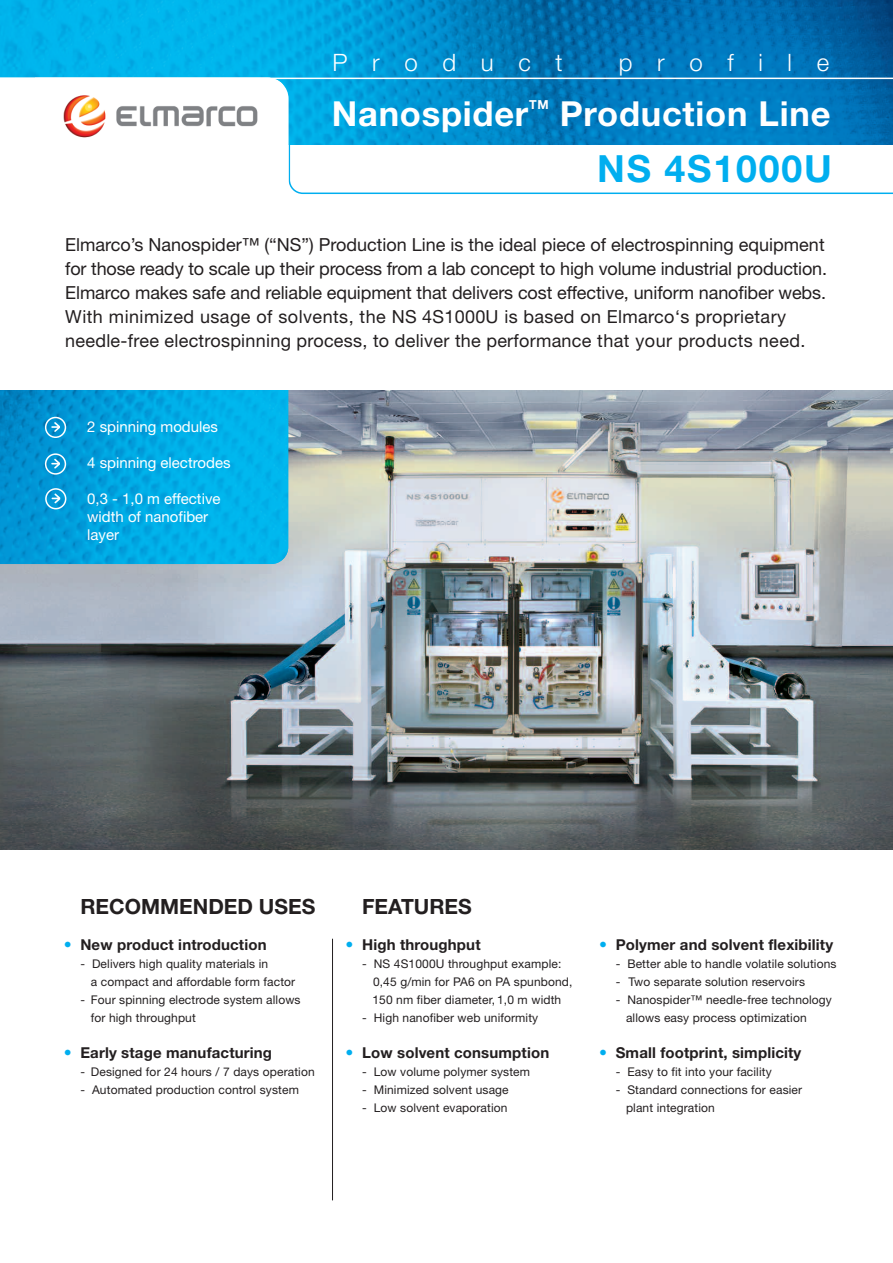
<style>
.page{position:relative;width:893px;height:1263px;background:#fff}
.page>*{position:absolute;margin:0;border:0;box-sizing:border-box;transform-origin:0 0}
.t1{font:700 37.5px "Helvetica Neue OT";letter-spacing:.05em;color:#00aeef}
.t2{font:700 34.5px "Helvetica Neue OT";letter-spacing:.02em;color:#fff}
.t3{font:700 30px "Bauhaus Itc TOT";color:#00aeef}
.t4{font:24px "Helvetica Neue CE Light";letter-spacing:1.03em;color:#fff}
.t5{font:700 21px "Helvetica Neue OT";color:#231f20}
.t6{font:18px/24px "Helvetica Neue OT";color:#231f20}
.t7{font:700 15px "Helvetica Neue OT";letter-spacing:.01em;color:#231f20}
.t8{font:15px/18px "Helvetica Neue OT";color:#fff}
.t9{font:700 12.45px "Helvetica Neue OT";color:#fff}
.t10{font:12px/18px "Helvetica Neue OT";letter-spacing:.01em;color:#231f20}
</style>
<div class="page">
<img style="left:0;top:391px;width:893px;height:458px">
<hr style="left:332px;top:939px;width:1px;height:261px;background:#231f20">
<img style="left:0;top:390px;width:288px;height:174px">
<svg style="left:45px;top:417px;width:21px;height:21px"></svg>
<svg style="left:45px;top:453px;width:21px;height:22px"></svg>
<svg style="left:45px;top:488px;width:21px;height:21px"></svg>
<svg style="left:289px;top:144px;width:604px;height:50px"></svg>
<img style="left:0;top:0;width:893px;height:144px">
<svg style="left:0;top:79px;width:289px;height:104px"></svg>
<img style="left:36px;top:79px;width:247px;height:98px">
<hr style="left:0;top:78px;width:893px;height:1px;background:#fff">
<h3 class="t4" style="left:332px;top:54px;width:232px">Product</h3>
<h3 class="t4" style="left:619px;top:54px;width:212px">profile</h3>
<h2 class="t2" style="left:332px;top:101px;width:198px">Nanospider</h2>
<p class="t9" style="left:529px;top:100px;width:21px">TM</p>
<h2 class="t2" style="left:560px;top:101px;width:272px">Production Line</h2>
<h1 class="t1" style="left:597px;top:155px;width:236px">NS 4S1000U</h1>
<p class="t6" style="left:65px;top:235px;width:763px">Elmarco’s Nanospider™ (“NS”) Production Line is the ideal piece of electrospinning equipment for those ready to scale up their process from a lab concept to high volume industrial production.<br>Elmarco makes safe and reliable equipment that delivers cost effective, uniform nanofiber webs.<br>With minimized usage of solvents, the NS 4S1000U is based on Elmarco‘s proprietary needle-free electrospinning process, to deliver the performance that your products need.</p>
<p class="t8" style="left:87px;top:419px;width:132px">2 spinning modules</p>
<p class="t8" style="left:87px;top:455px;width:145px">4 spinning electrodes</p>
<p class="t8" style="left:87px;top:491px;width:135px">0,3 - 1,0 m effective width of nanofiber layer</p>
<h3 class="t3" style="left:64px;top:919px;width:9px">.</h3>
<h3 class="t3" style="left:64px;top:1027px;width:9px">.</h3>
<h3 class="t5" style="left:80px;top:898px;width:236px">RECOMMENDED USES</h3>
<p class="t7" style="left:80px;top:939px;width:188px">New product introduction</p>
<p class="t10" style="left:91px;top:955px;width:206px;text-indent:-10px">- Delivers high quality materials in<br>a compact and affordable form factor</p>
<p class="t10" style="left:91px;top:991px;width:211px;text-indent:-10px">- Four spinning electrode system allows for high throughput</p>
<p class="t7" style="left:80px;top:1047px;width:193px">Early stage manufacturing</p>
<p class="t10" style="left:80px;top:1063px;width:236px">- Designed for 24 hours / 7 days operation</p>
<p class="t10" style="left:80px;top:1081px;width:220px">- Automated production control system</p>
<h3 class="t3" style="left:345px;top:919px;width:9px">.</h3>
<h3 class="t3" style="left:345px;top:1027px;width:9px">.</h3>
<h3 class="t5" style="left:362px;top:898px;width:111px">FEATURES</h3>
<p class="t7" style="left:362px;top:939px;width:120px">High throughput</p>
<p class="t10" style="left:372px;top:955px;width:201px;text-indent:-10px">- NS 4S1000U throughput example:<br>0,45 g/min for PA6 on PA spunbond,<br>150 nm fiber diameter, 1,0 m width</p>
<p class="t10" style="left:362px;top:1009px;width:178px">- High nanofiber web uniformity</p>
<p class="t7" style="left:362px;top:1047px;width:189px">Low solvent consumption</p>
<p class="t10" style="left:362px;top:1063px;width:169px">- Low volume polymer system</p>
<p class="t10" style="left:362px;top:1081px;width:148px">- Minimized solvent usage</p>
<p class="t10" style="left:362px;top:1099px;width:147px">- Low solvent evaporation</p>
<h3 class="t3" style="left:599px;top:919px;width:9px">.</h3>
<h3 class="t3" style="left:599px;top:1027px;width:9px">.</h3>
<p class="t7" style="left:616px;top:939px;width:219px">Polymer and solvent flexibility</p>
<p class="t10" style="left:616px;top:956px;width:222px">- Better able to handle volatile solutions</p>
<p class="t10" style="left:616px;top:974px;width:191px">- Two separate solution reservoirs</p>
<p class="t10" style="left:626px;top:992px;width:207px;text-indent:-10px">- Nanospider™ needle-free technology allows easy process optimization</p>
<p class="t7" style="left:616px;top:1047px;width:187px">Small footprint, simplicity</p>
<p class="t10" style="left:616px;top:1064px;width:158px">- Easy to fit into your facility</p>
<p class="t10" style="left:626px;top:1082px;width:178px;text-indent:-10px">- Standard connections for easier plant integration</p>
</div>
